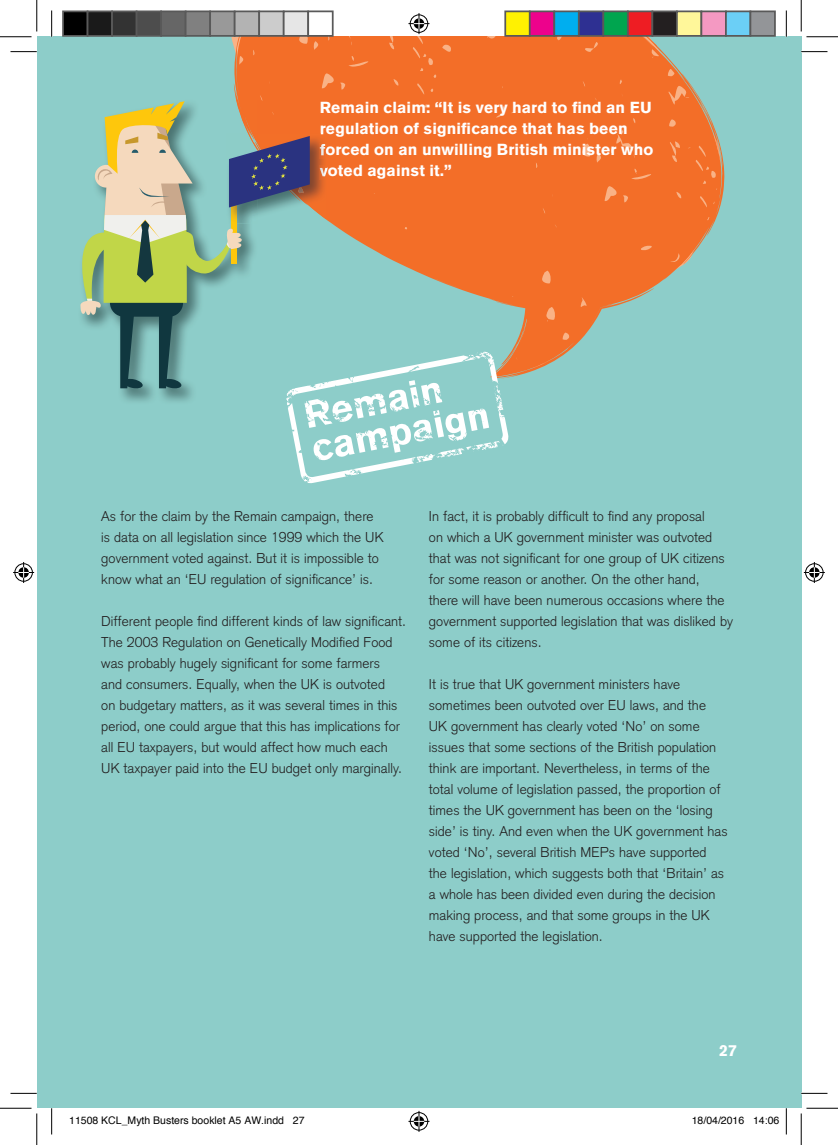
<style>
.page{position:relative;width:838px;height:1145px;background:#fff}
.page>*{position:absolute;margin:0;border:0;box-sizing:border-box;transform-origin:0 0}
.t1{font:900 15.75px/21px "Akzidenz Grotesk";letter-spacing:.005em;color:#fff}
.t2{font:300 14px/21px "Akzidenz Grotesk";letter-spacing:.005em;color:#231f20}
.t3{font:10.5px "Helvetica";color:#000}
</style>
<div class="page">
<div style="left:37px;top:37px;width:764px;height:1071px;background:#8dcdc9"></div>
<svg style="left:231px;top:37px;width:493px;height:341px;fill:#f36e28"></svg>
<img style="left:236px;top:99px;width:22px;height:2px">
<svg style="left:80px;top:101px;width:429px;height:382px"></svg>
<svg style="left:10px;top:51px;width:27px;height:1px"></svg>
<svg style="left:801px;top:51px;width:26px;height:1px"></svg>
<svg style="left:10px;top:1093px;width:27px;height:1px"></svg>
<svg style="left:801px;top:1093px;width:26px;height:1px"></svg>
<svg style="left:51px;top:10px;width:1px;height:27px"></svg>
<svg style="left:51px;top:1108px;width:1px;height:26px"></svg>
<svg style="left:786px;top:10px;width:1px;height:27px"></svg>
<svg style="left:786px;top:1108px;width:1px;height:26px"></svg>
<hr style="left:0;top:36px;width:32px;height:1px;background:#000">
<hr style="left:806px;top:36px;width:31px;height:1px;background:#000">
<hr style="left:0;top:1108px;width:32px;height:1px;background:#000">
<hr style="left:806px;top:1108px;width:31px;height:1px;background:#000">
<hr style="left:36px;top:0;width:1px;height:31px;background:#000">
<hr style="left:36px;top:1113px;width:1px;height:32px;background:#000">
<hr style="left:800px;top:0;width:1px;height:31px;background:#000">
<hr style="left:800px;top:1113px;width:1px;height:32px;background:#000">
<svg style="left:408px;top:13px;width:21px;height:21px"></svg>
<svg style="left:408px;top:1111px;width:21px;height:21px"></svg>
<svg style="left:13px;top:562px;width:21px;height:21px"></svg>
<svg style="left:803px;top:562px;width:21px;height:21px"></svg>
<div style="left:63px;top:11px;width:25px;height:25px;background:#000"></div>
<div style="left:62px;top:10px;width:26px;height:27px;border:2px solid #595959"></div>
<div style="left:88px;top:11px;width:24px;height:25px;background:#1a1a1a"></div>
<div style="left:87px;top:10px;width:26px;height:27px;border:2px solid #595959"></div>
<div style="left:112px;top:11px;width:25px;height:25px;background:#333"></div>
<div style="left:111px;top:10px;width:26px;height:27px;border:2px solid #595959"></div>
<div style="left:137px;top:11px;width:24px;height:25px;background:#4d4d4d"></div>
<div style="left:136px;top:10px;width:26px;height:27px;border:2px solid #595959"></div>
<div style="left:161px;top:11px;width:25px;height:25px;background:#666"></div>
<div style="left:160px;top:10px;width:26px;height:27px;border:2px solid #595959"></div>
<div style="left:186px;top:11px;width:24px;height:25px;background:#808080"></div>
<div style="left:185px;top:10px;width:26px;height:27px;border:2px solid #595959"></div>
<div style="left:210px;top:11px;width:25px;height:25px;background:#999"></div>
<div style="left:209px;top:10px;width:26px;height:27px;border:2px solid #595959"></div>
<div style="left:235px;top:11px;width:24px;height:25px;background:#b3b3b3"></div>
<div style="left:234px;top:10px;width:26px;height:27px;border:2px solid #595959"></div>
<div style="left:259px;top:11px;width:25px;height:25px;background:#ccc"></div>
<div style="left:258px;top:10px;width:26px;height:27px;border:2px solid #595959"></div>
<div style="left:284px;top:11px;width:24px;height:25px;background:#e6e6e6"></div>
<div style="left:283px;top:10px;width:26px;height:27px;border:2px solid #595959"></div>
<div style="left:307px;top:10px;width:26px;height:27px;border:2px solid #595959"></div>
<div style="left:505px;top:11px;width:24px;height:25px;background:#fff101"></div>
<div style="left:504px;top:10px;width:26px;height:27px;border:2px solid #595959"></div>
<div style="left:529px;top:11px;width:25px;height:25px;background:#ed028c"></div>
<div style="left:529px;top:10px;width:26px;height:27px;border:2px solid #595959"></div>
<div style="left:554px;top:11px;width:24px;height:25px;background:#00aeef"></div>
<div style="left:553px;top:10px;width:26px;height:27px;border:2px solid #595959"></div>
<div style="left:578px;top:11px;width:25px;height:25px;background:#2e3092"></div>
<div style="left:578px;top:10px;width:26px;height:27px;border:2px solid #595959"></div>
<div style="left:603px;top:11px;width:24px;height:25px;background:#00a54f"></div>
<div style="left:602px;top:10px;width:26px;height:27px;border:2px solid #595959"></div>
<div style="left:627px;top:11px;width:25px;height:25px;background:#ee1d23"></div>
<div style="left:627px;top:10px;width:26px;height:27px;border:2px solid #595959"></div>
<div style="left:652px;top:11px;width:24px;height:25px;background:#231f20"></div>
<div style="left:651px;top:10px;width:26px;height:27px;border:2px solid #595959"></div>
<div style="left:676px;top:11px;width:25px;height:25px;background:#fff79a"></div>
<div style="left:676px;top:10px;width:26px;height:27px;border:2px solid #595959"></div>
<div style="left:701px;top:11px;width:24px;height:25px;background:#f499c2"></div>
<div style="left:700px;top:10px;width:26px;height:27px;border:2px solid #595959"></div>
<div style="left:725px;top:11px;width:25px;height:25px;background:#6bcff6"></div>
<div style="left:725px;top:10px;width:26px;height:27px;border:2px solid #595959"></div>
<div style="left:750px;top:11px;width:24px;height:25px;background:#939598"></div>
<div style="left:749px;top:10px;width:26px;height:27px;border:2px solid #595959"></div>
<p class="t1" style="left:320px;top:97px;width:335px">Remain claim: “It is very hard to find an EU regulation of significance that has been forced on an unwilling British minister who voted against it.”</p>
<p class="t2" style="left:101px;top:506px;width:284px">As for the claim by the Remain campaign, there is data on all legislation since 1999 which the UK government voted against. But it is impossible to know what an ‘EU regulation of significance’ is.</p>
<p class="t2" style="left:101px;top:611px;width:306px">Different people find different kinds of law significant.<br>The 2003 Regulation on Genetically Modified Food was probably hugely significant for some farmers<br>and consumers. Equally, when the UK is outvoted<br>on budgetary matters, as it was several times in this period, one could argue that this has implications for all EU taxpayers, but would affect how much each UK taxpayer paid into the EU budget only marginally.</p>
<p class="t2" style="left:429px;top:506px;width:305px">In fact, it is probably difficult to find any proposal<br>on which a UK government minister was outvoted that was not significant for one group of UK citizens for some reason or another. On the other hand,<br>there will have been numerous occasions where the government supported legislation that was disliked by some of its citizens.</p>
<p class="t2" style="left:429px;top:674px;width:300px">It is true that UK government ministers have sometimes been outvoted over EU laws, and the UK government has clearly voted ‘No’ on some issues that some sections of the British population think are important. Nevertheless, in terms of the total volume of legislation passed, the proportion of times the UK government has been on the ‘losing side’ is tiny. And even when the UK government has voted ‘No’, several British MEPs have supported the legislation, which suggests both that ‘Britain’ as a whole has been divided even during the decision making process, and that some groups in the UK have supported the legislation.</p>
<p class="t1" style="left:719px;top:1040px;width:19px">27</p>
<p class="t3" style="left:69px;top:1112px;width:237px">11508 KCL_Myth Busters booklet A5 AW.indd 27</p>
<p class="t3" style="left:691px;top:1112px;width:89px">18/04/2016 14:06</p>
</div>
